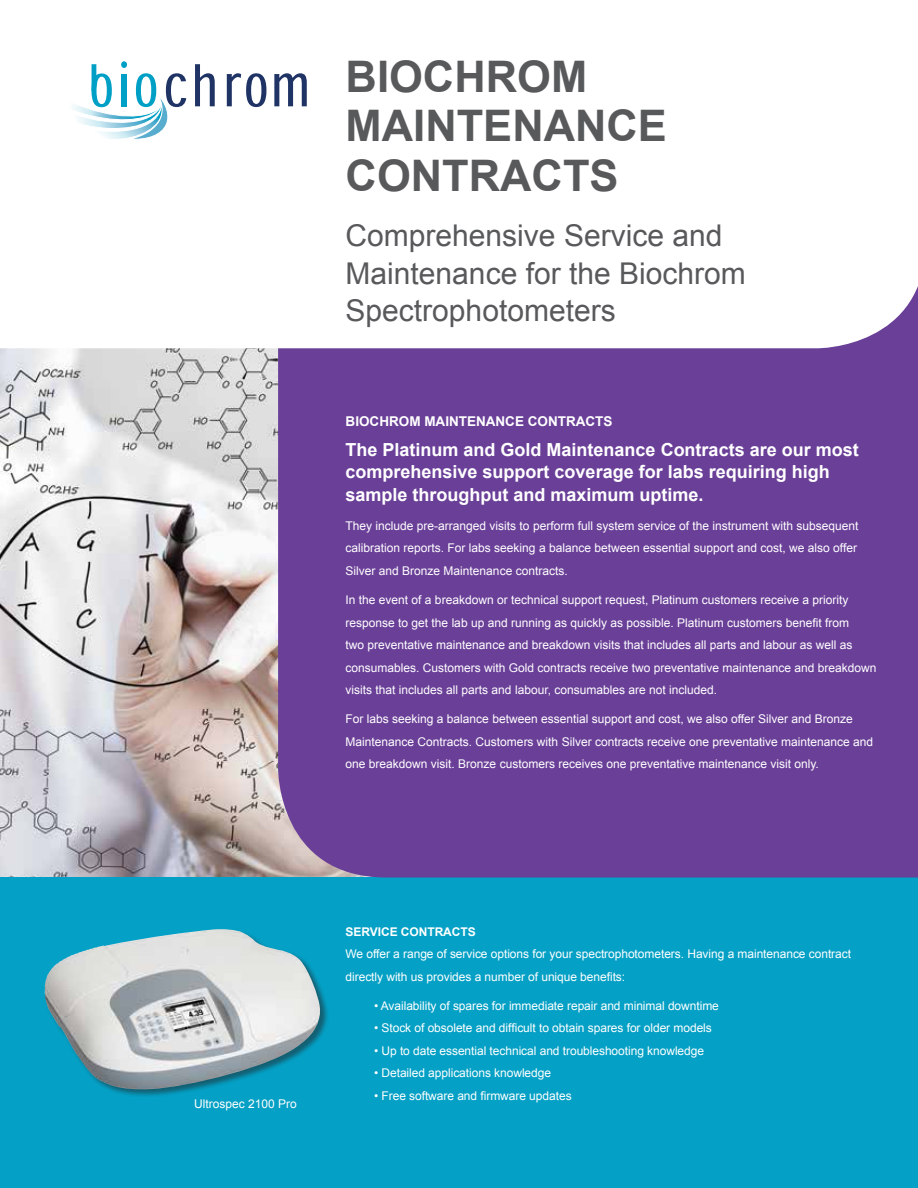
<style>
.page{position:relative;width:918px;height:1188px;background:#fff}
.page>*{position:absolute;margin:0;border:0;box-sizing:border-box;transform-origin:0 0}
.t1{font:700 43.5px/49.5px "Arial";color:#58595b}
.t2{font:30px/37.5px "Arial";color:#58595b}
.t3{font:700 18px/22.5px "Arial";color:#fff}
.t4{font:700 13.5px "Arial";color:#fff}
.t5{font:12px/22.5px "Arial";color:#fff}
.t6{font:700 12px "Arial";letter-spacing:-.005em;color:#fff}
</style>
<div class="page">
<img style="left:0;top:348px;width:278px;height:530px">
<div style="left:0;top:878px;width:918px;height:310px;background:#04a0c5"></div>
<div style="left:278px;top:348px;width:640px;height:530px;background:#6a3f98"></div>
<svg style="left:121px;top:62px;width:797px;height:286px"></svg>
<div style="left:44px;top:929px;width:285px;height:169px;background:#231f20;opacity:.5"></div>
<img style="left:45px;top:929px;width:276px;height:162px">
<svg style="left:195px;top:64px;width:20px;height:42px"></svg>
<svg style="left:227px;top:73px;width:39px;height:34px"></svg>
<svg style="left:274px;top:73px;width:33px;height:33px"></svg>
<svg style="left:73px;top:64px;width:113px;height:76px"></svg>
<div style="left:121px;top:61px;width:6px;height:7px;background:#00a0c6;border-radius:50%"></div>
<h1 class="t1" style="left:346px;top:53px;width:323px">BIOCHROM<br>MAINTENANCE<br>CONTRACTS</h1>
<h2 class="t2" style="left:346px;top:217px;width:402px">Comprehensive Service and<br>Maintenance for the Biochrom<br>Spectrophotometers</h2>
<p class="t4" style="left:346px;top:413px;width:268px">BIOCHROM MAINTENANCE CONTRACTS</p>
<h3 class="t3" style="left:346px;top:439px;width:515px">The Platinum and Gold Maintenance Contracts are our most comprehensive support coverage for labs requiring high sample throughput and maximum uptime.</h3>
<p class="t5" style="left:346px;top:515px;width:514px">They include pre-arranged visits to perform full system service of the instrument with subsequent calibration reports. For labs seeking a balance between essential support and cost, we also offer<br>Silver and Bronze Maintenance contracts.</p>
<p class="t5" style="left:346px;top:589px;width:532px">In the event of a breakdown or technical support request, Platinum customers receive a priority response to get the lab up and running as quickly as possible. Platinum customers benefit from<br>two preventative maintenance and breakdown visits that includes all parts and labour as well as consumables. Customers with Gold contracts receive two preventative maintenance and breakdown visits that includes all parts and labour, consumables are not included.</p>
<p class="t5" style="left:346px;top:708px;width:529px">For labs seeking a balance between essential support and cost, we also offer Silver and Bronze<br>Maintenance Contracts. Customers with Silver contracts receive one preventative maintenance and one breakdown visit. Bronze customers receives one preventative maintenance visit only.</p>
<p class="t5" style="left:194px;top:1092px;width:104px">Ultrospec 2100 Pro</p>
<p class="t6" style="left:346px;top:924px;width:132px">SERVICE CONTRACTS</p>
<p class="t5" style="left:346px;top:943px;width:507px">We offer a range of service options for your spectrophotometers. Having a maintenance contract directly with us provides a number of unique benefits:</p>
<p class="t5" style="left:374px;top:995px;width:346px">• Availability of spares for immediate repair and minimal downtime</p>
<p class="t5" style="left:374px;top:1017px;width:339px">• Stock of obsolete and difficult to obtain spares for older models</p>
<p class="t5" style="left:374px;top:1040px;width:332px">• Up to date essential technical and troubleshooting knowledge</p>
<p class="t5" style="left:374px;top:1062px;width:179px">• Detailed applications knowledge</p>
<p class="t5" style="left:374px;top:1085px;width:199px">• Free software and firmware updates</p>
</div>
